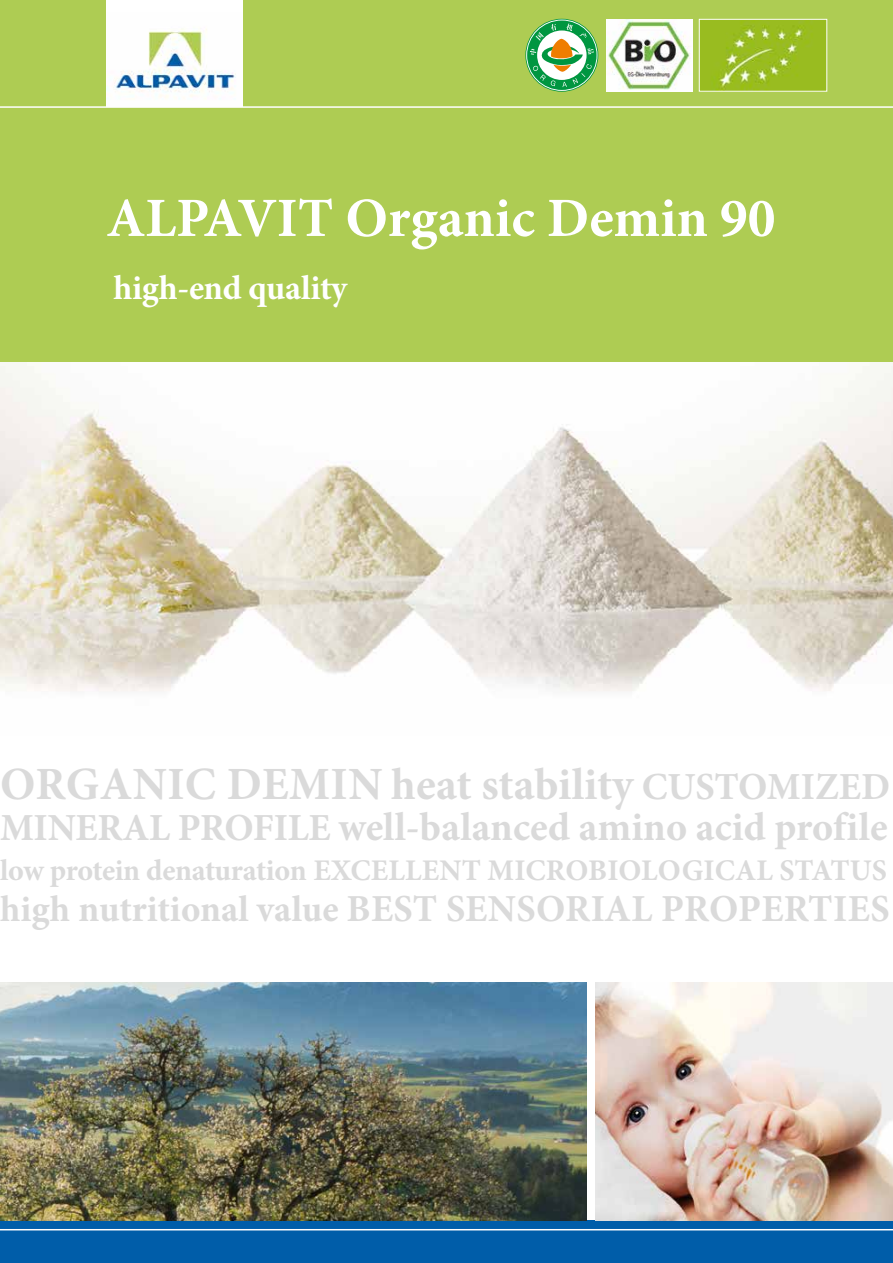
<style>
.page{position:relative;width:893px;height:1263px;background:#fff}
.page>*{position:absolute;margin:0;border:0;box-sizing:border-box;transform-origin:0 0}
.t1{font:700 55.5px "Minion Pro";color:#fff}
.t2{font:700 45px "Minion Pro";letter-spacing:-.005em;color:#dadada}
.t3{font:700 40.2px "Minion Pro";color:#dadada}
.t4{font:700 38.25px "Minion Pro";letter-spacing:.01em;color:#dadada}
.t5{font:700 34.5px "Minion Pro";letter-spacing:-.01em;color:#fff}
.t6{font:700 30px "Minion Pro";letter-spacing:-.005em;color:#dadada}
.s1{font-size:46.2px}
.s2{font-size:38.25px}
.s3{font-size:37.05px}
</style>
<div class="page">
<img style="left:0;top:361px;width:893px;height:331px">
<div style="left:0;top:1220px;width:893px;height:43px;background:#005da9"></div>
<hr style="left:0;top:1229px;width:893px;height:1px;background:#fff">
<img style="left:595px;top:982px;width:298px;height:238px">
<img style="left:0;top:982px;width:587px;height:238px">
<div style="left:0;top:0;width:893px;height:361px;background:#aecc53"></div>
<div style="left:106px;top:0;width:136px;height:106px;background:#fff"></div>
<img style="left:106px;top:28px;width:130px;height:71px">
<hr style="left:0;top:106px;width:893px;height:2px;background:#fff">
<img style="left:701px;top:21px;width:124px;height:68px">
<div style="left:699px;top:19px;width:128px;height:72px;border:1px solid #fff"></div>
<img style="left:606px;top:19px;width:86px;height:72px">
<svg style="left:525px;top:19px;width:73px;height:73px"></svg>
<svg style="left:527px;top:21px;width:70px;height:69px"></svg>
<svg style="left:530px;top:23px;width:64px;height:64px;background:#80bd80"></svg>
<h1 class="t1" style="left:106px;top:185px;width:671px">ALPAVIT Organic Demin 90</h1>
<p class="t5" style="left:113px;top:267px;width:235px">high-end quality</p>
<h2 class="t2" style="left:0;top:758px;width:891px"><span class="s1">ORGANIC DEMIN</span> heat stability <span class="s2">CUSTOMIZED</span></h2>
<h3 class="t3" style="left:0;top:803px;width:889px"><span class="s2">MINERAL PROFILE</span> well-balanced amino acid profile</h3>
<p class="t6" style="left:0;top:852px;width:889px">low protein denaturation EXCELLENT MICROBIOLOGICAL STATUS</p>
<p class="t4" style="left:0;top:885px;width:891px"><span class="s3">high nutritional value</span> BEST SENSORIAL PROPERTIES</p>
</div>
